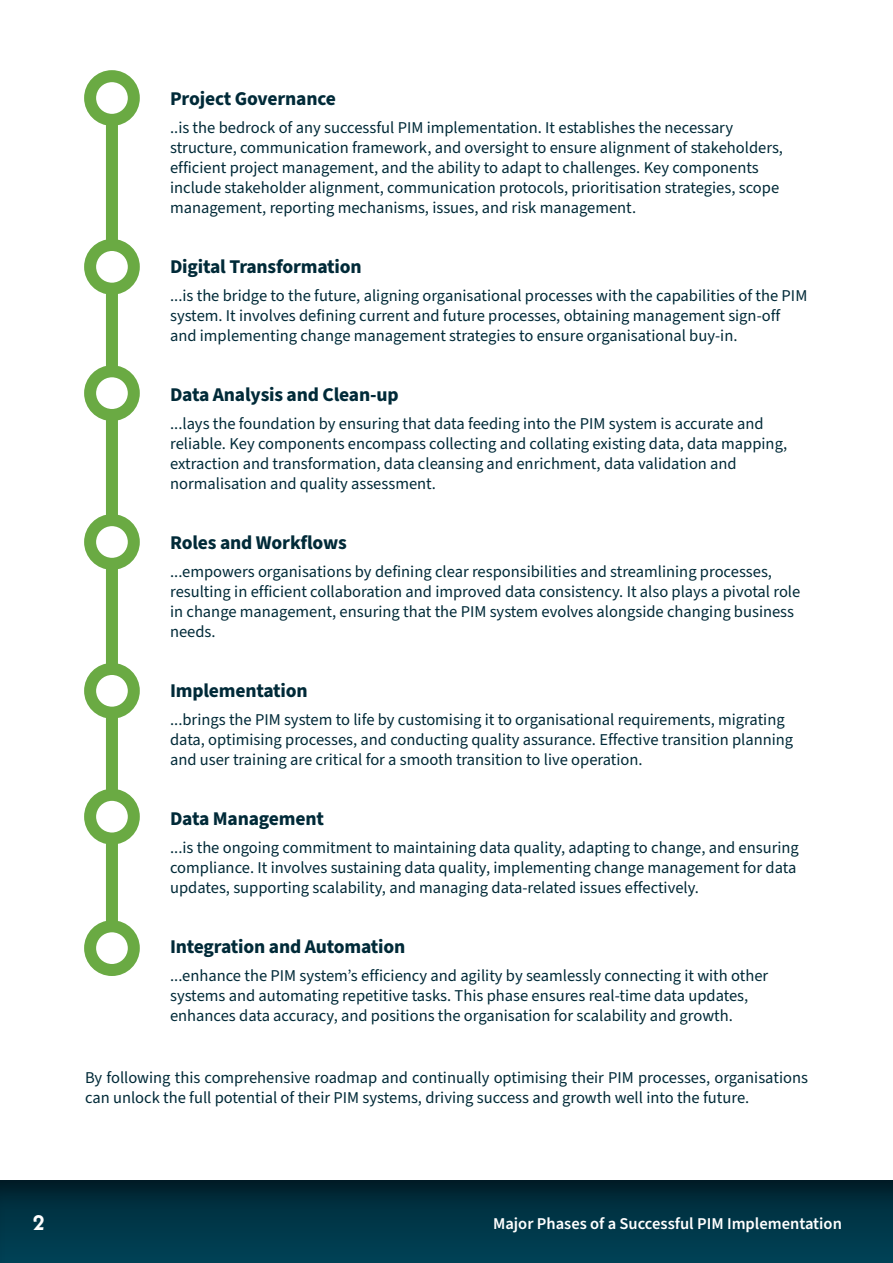
<style>
.page{position:relative;width:893px;height:1263px;background:#fff}
.page>*{position:absolute;margin:0;border:0;box-sizing:border-box;transform-origin:0 0}
.t1{font:700 21px "Neue Kabel";color:#fff}
.Subheading_3{font:700 19.5px "Source Sans Pro";letter-spacing:-.01em;color:#002a38}
.t2{font:16.5px/19.8px "Source Sans Pro";color:#002a38}
.t3{font:600 16.5px "Source Sans Pro";color:#fff}
</style>
<div class="page">
<div style="left:0;top:1178px;width:893px;height:85px;background:#002a38;opacity:.5"></div>
<div style="left:106px;top:98px;width:12px;height:867px;background:#6aaa43"></div>
<svg style="left:90px;top:76px;width:44px;height:44px"></svg>
<div style="left:84px;top:70px;width:56px;height:56px;border:12px solid #6aaa43;border-radius:50%"></div>
<svg style="left:90px;top:245px;width:44px;height:44px"></svg>
<div style="left:84px;top:239px;width:56px;height:56px;border:12px solid #6aaa43;border-radius:50%"></div>
<svg style="left:90px;top:371px;width:44px;height:44px"></svg>
<div style="left:84px;top:365px;width:56px;height:56px;border:12px solid #6aaa43;border-radius:50%"></div>
<svg style="left:90px;top:520px;width:44px;height:44px"></svg>
<div style="left:84px;top:514px;width:56px;height:56px;border:12px solid #6aaa43;border-radius:50%"></div>
<svg style="left:90px;top:926px;width:44px;height:44px"></svg>
<div style="left:84px;top:920px;width:56px;height:56px;border:12px solid #6aaa43;border-radius:50%"></div>
<svg style="left:90px;top:669px;width:44px;height:44px"></svg>
<div style="left:84px;top:663px;width:56px;height:56px;border:12px solid #6aaa43;border-radius:50%"></div>
<svg style="left:90px;top:795px;width:44px;height:43px"></svg>
<div style="left:84px;top:789px;width:56px;height:55px;border:12px solid #6aaa43;border-radius:50%"></div>
<p class="Subheading_3" style="left:170px;top:85px;width:167px">Project Governance</p>
<p class="t2" style="left:170px;top:118px;width:614px">..is the bedrock of any successful PIM implementation. It establishes the necessary structure, communication framework, and oversight to ensure alignment of stakeholders, efficient project management, and the ability to adapt to challenges. Key components include stakeholder alignment, communication protocols, prioritisation strategies, scope management, reporting mechanisms, issues, and risk management.</p>
<p class="Subheading_3" style="left:170px;top:253px;width:193px">Digital Transformation</p>
<p class="t2" style="left:170px;top:286px;width:639px">...is the bridge to the future, aligning organisational processes with the capabilities of the PIM system. It involves defining current and future processes, obtaining management sign-off and implementing change management strategies to ensure organisational buy-in.</p>
<p class="Subheading_3" style="left:170px;top:381px;width:230px">Data Analysis and Clean-up</p>
<p class="t2" style="left:170px;top:414px;width:618px">...lays the foundation by ensuring that data feeding into the PIM system is accurate and reliable. Key components encompass collecting and collating existing data, data mapping, extraction and transformation, data cleansing and enrichment, data validation and normalisation and quality assessment.</p>
<p class="Subheading_3" style="left:170px;top:529px;width:178px">Roles and Workflows</p>
<p class="t2" style="left:170px;top:562px;width:632px">...empowers organisations by defining clear responsibilities and streamlining processes, resulting in efficient collaboration and improved data consistency. It also plays a pivotal role in change management, ensuring that the PIM system evolves alongside changing business needs.</p>
<p class="Subheading_3" style="left:170px;top:677px;width:139px">Implementation</p>
<p class="t2" style="left:170px;top:710px;width:625px">...brings the PIM system to life by customising it to organisational requirements, migrating data, optimising processes, and conducting quality assurance. Effective transition planning and user training are critical for a smooth transition to live operation.</p>
<p class="Subheading_3" style="left:170px;top:805px;width:155px">Data Management</p>
<p class="t2" style="left:170px;top:838px;width:630px">...is the ongoing commitment to maintaining data quality, adapting to change, and ensuring compliance. It involves sustaining data quality, implementing change management for data updates, supporting scalability, and managing data-related issues effectively.</p>
<p class="Subheading_3" style="left:170px;top:933px;width:237px">Integration and Automation</p>
<p class="t2" style="left:170px;top:966px;width:600px">...enhance the PIM system’s efficiency and agility by seamlessly connecting it with other systems and automating repetitive tasks. This phase ensures real-time data updates, enhances data accuracy, and positions the organisation for scalability and growth.</p>
<p class="t2" style="left:85px;top:1068px;width:724px">By following this comprehensive roadmap and continually optimising their PIM processes, organisations can unlock the full potential of their PIM systems, driving success and growth well into the future.</p>
<p class="t1" style="left:33px;top:1210px;width:14px">2</p>
<p class="t3" style="left:493px;top:1212px;width:350px">Major Phases of a Successful PIM Implementation</p>
</div>
